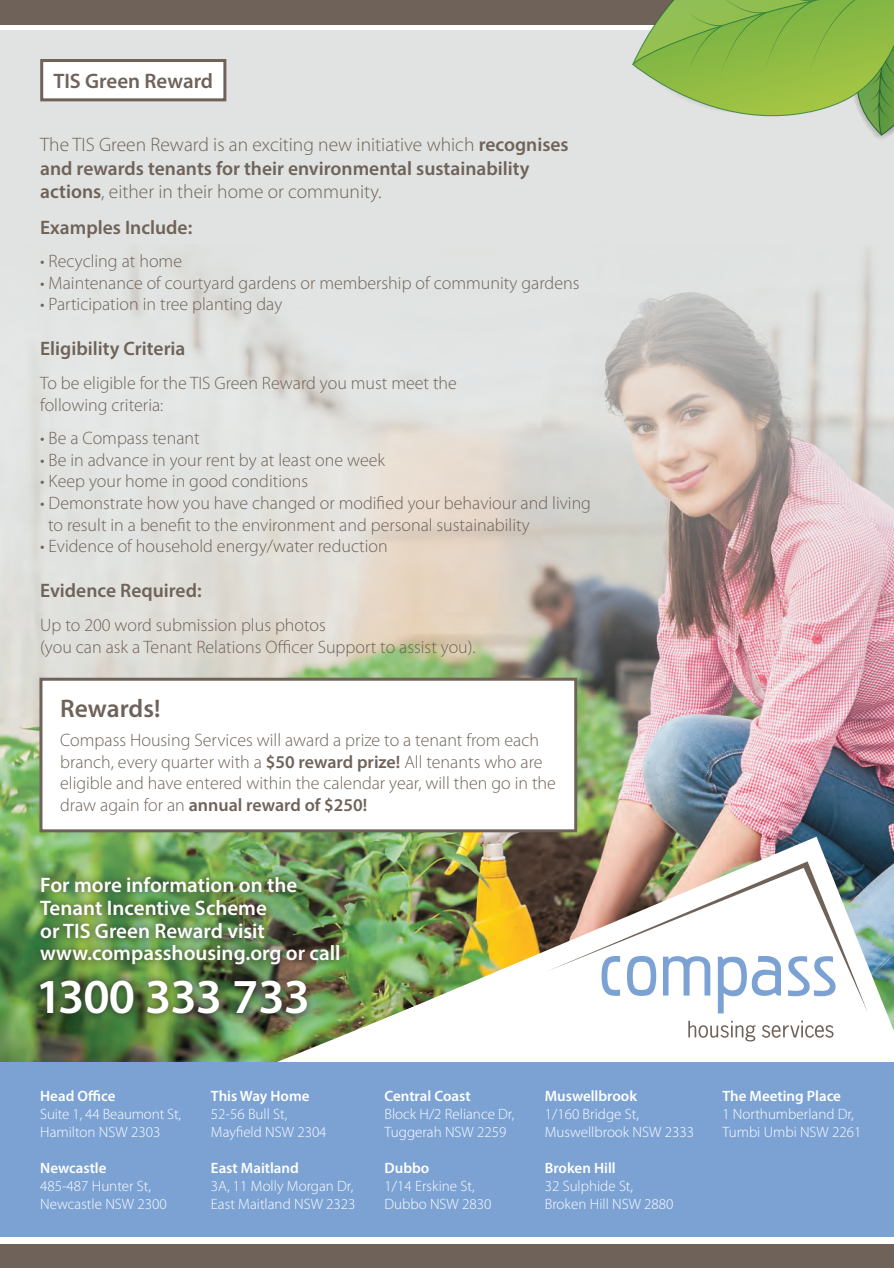
<style>
.page{position:relative;width:894px;height:1268px;background:#fff}
.page>*{position:absolute;margin:0;border:0;box-sizing:border-box;transform-origin:0 0}
.t1{font:600 49.05px "Myriad Pro";letter-spacing:-.02em;color:#fff}
.t2{font:600 25.5px "Myriad Pro";color:#6f6259}
.t3{font:600 21px/22.8px "Myriad Pro";color:#fff}
.t4{font:600 21px "Myriad Pro";color:#6f6259}
.t5{font:300 19.5px/23.4px "Myriad Pro";color:#6f6259}
.t6{font:600 19.5px "Myriad Pro";color:#6f6259}
.t7{font:300 18px/21.6px "Myriad Pro";color:#6f6259}
.t8{font:300 15px/18px "Myriad Pro";color:#fff}
.t9{font:600 15px "Myriad Pro";color:#fff}
.s1{font-weight:600}
</style>
<div class="page">
<div style="left:0;top:30px;width:894px;height:1032px;background:#e0e3e1"></div>
<img style="left:0;top:252px;width:894px;height:810px">
<div style="left:33px;top:869px;width:314px;height:103px;background:#231f20;opacity:.75"></div>
<img style="left:247px;top:848px;width:647px;height:389px">
<img style="left:346px;top:836px;width:548px;height:5px">
<img style="left:346px;top:841px;width:548px;height:221px">
<svg style="left:546px;top:861px;width:322px;height:152px;background:#d6d4d5"></svg>
<svg style="left:762px;top:1020px;width:71px;height:17px"></svg>
<svg style="left:688px;top:1020px;width:67px;height:21px"></svg>
<div style="left:0;top:1062px;width:894px;height:174px;background:#7ca2d4"></div>
<div style="left:33px;top:972px;width:281px;height:49px;background:#231f20;opacity:.75"></div>
<div style="left:39px;top:677px;width:538px;height:155px;background:#fff;border:3px solid #6f6259"></div>
<div style="left:0;top:1243px;width:894px;height:24px;background:#6f6259"></div>
<div style="left:0;top:0;width:894px;height:25px;background:#6f6259"></div>
<div style="left:40px;top:59px;width:186px;height:42px;background:#fff;border:3px solid #6f6259"></div>
<svg style="left:632px;top:0;width:262px;height:139px"></svg>
<p class="t4" style="left:53px;top:68px;width:161px">TIS Green Reward</p>
<p class="t5" style="left:40px;top:133px;width:530px">The TIS Green Reward is an exciting new initiative which <span class="s1">recognises and rewards tenants for their environmental sustainability actions</span>, either in their home or community.</p>
<p class="t6" style="left:40px;top:214px;width:154px">Examples Include:</p>
<p class="t7" style="left:40px;top:250px;width:143px">• Recycling at home</p>
<p class="t7" style="left:40px;top:272px;width:541px">• Maintenance of courtyard gardens or membership of community gardens</p>
<p class="t7" style="left:40px;top:293px;width:244px">• Participation in tree planting day</p>
<p class="t6" style="left:40px;top:336px;width:147px">Eligibility Criteria</p>
<p class="t7" style="left:40px;top:372px;width:418px">To be eligible for the TIS Green Reward you must meet the following criteria:</p>
<p class="t7" style="left:40px;top:427px;width:161px">• Be a Compass tenant</p>
<p class="t7" style="left:40px;top:449px;width:346px">• Be in advance in your rent by at least one week</p>
<p class="t7" style="left:40px;top:470px;width:269px">• Keep your home in good conditions</p>
<p class="t7" style="left:48px;top:492px;width:544px;text-indent:-8px">• Demonstrate how you have changed or modified your behaviour and living to result in a benefit to the environment and personal sustainability</p>
<p class="t7" style="left:40px;top:535px;width:349px">• Evidence of household energy/water reduction</p>
<p class="t6" style="left:40px;top:578px;width:163px">Evidence Required:</p>
<p class="t7" style="left:40px;top:614px;width:437px">Up to 200 word submission plus photos<br>(you can ask a Tenant Relations Officer Support to assist you).</p>
<h2 class="t2" style="left:60px;top:692px;width:102px">Rewards!</h2>
<p class="t7" style="left:60px;top:729px;width:497px">Compass Housing Services will award a prize to a tenant from each branch, every quarter with a <span class="s1">$50 reward prize!</span> All tenants who are eligible and have entered within the calendar year, will then go in the draw again for an <span class="s1">annual reward of $250!</span></p>
<p class="t3" style="left:40px;top:872px;width:302px">For more information on the<br>Tenant Incentive Scheme<br>or TIS Green Reward visit www.compasshousing.org or call</p>
<h1 class="t1" style="left:36px;top:965px;width:276px">1300 333 733</h1>
<p class="t9" style="left:40px;top:1086px;width:77px">Head Office</p>
<p class="t8" style="left:40px;top:1105px;width:142px">Suite 1, 44 Beaumont St,<br>Hamilton NSW 2303</p>
<p class="t9" style="left:40px;top:1158px;width:68px">Newcastle</p>
<p class="t8" style="left:40px;top:1177px;width:128px">485-487 Hunter St,<br>Newcastle NSW 2300</p>
<p class="t9" style="left:211px;top:1086px;width:100px">This Way Home</p>
<p class="t8" style="left:211px;top:1105px;width:117px">52-56 Bull St,<br>Mayfield NSW 2304</p>
<p class="t9" style="left:211px;top:1158px;width:89px">East Maitland</p>
<p class="t8" style="left:211px;top:1177px;width:146px">3A, 11 Molly Morgan Dr,<br>East Maitland NSW 2323</p>
<p class="t9" style="left:384px;top:1086px;width:88px">Central Coast</p>
<p class="t8" style="left:384px;top:1105px;width:131px">Block H/2 Reliance Dr,<br>Tuggerah NSW 2259</p>
<p class="t9" style="left:384px;top:1158px;width:46px">Dubbo</p>
<p class="t8" style="left:384px;top:1177px;width:108px">1/14 Erskine St,<br>Dubbo NSW 2830</p>
<p class="t9" style="left:545px;top:1086px;width:94px">Muswellbrook</p>
<p class="t8" style="left:545px;top:1105px;width:151px">1/160 Bridge St,<br>Muswellbrook NSW 2333</p>
<p class="t9" style="left:545px;top:1158px;width:72px">Broken Hill</p>
<p class="t8" style="left:545px;top:1177px;width:130px">32 Sulphide St,<br>Broken Hill NSW 2880</p>
<p class="t9" style="left:722px;top:1086px;width:120px">The Meeting Place</p>
<p class="t8" style="left:722px;top:1105px;width:141px">1 Northumberland Dr,<br>Tumbi Umbi NSW 2261</p>
</div>
